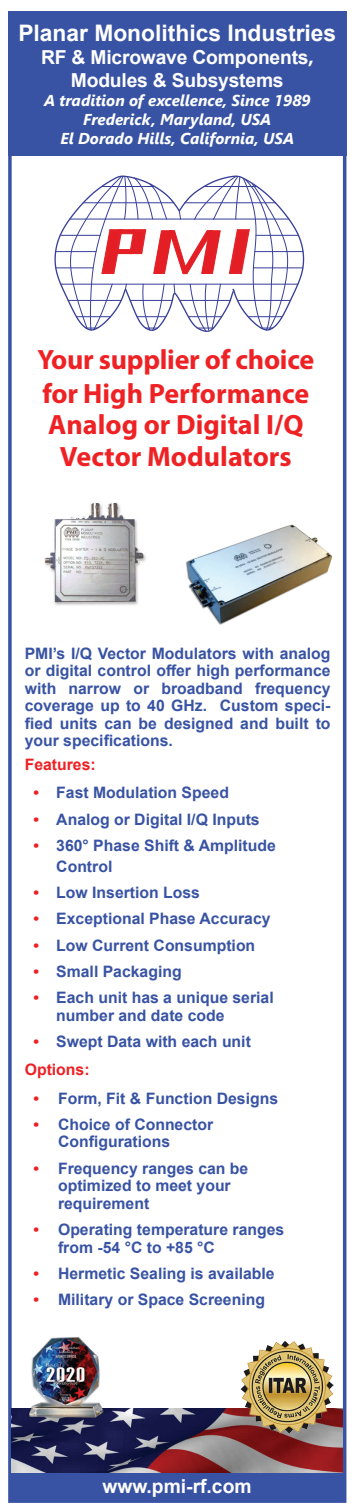
<style>
.page{position:relative;width:355px;height:1512px;background:#fff}
.page>*{position:absolute;margin:0;border:0;box-sizing:border-box;transform-origin:0 0}
.t1{font:700 28px/32.2px "Myriad Pro";color:#ee2224;text-align:center}
.t2{font:700 22.75px "Arial";color:#fff}
.t3{font:700 19.25px/23.1px "Arial";letter-spacing:-.01em;color:#fff;text-align:center}
.t4{font:700 15.75px/17.5px "Arial";color:#3853a3}
.t5{font:italic 700 15.75px/18.9px "Segoe UI";color:#fff;text-align:center}
.t6{font:700 15.75px "Arial";color:#ee1f23}
.s1{font-family:"Myriad Pro"}
.s2{color:#ee1f23}
</style>
<div class="page">
<div style="left:8px;top:13px;width:338px;height:1490px;border:4px solid #3853a3"></div>
<div style="left:10px;top:1434px;width:334px;height:67px;background:#3853a3"></div>
<svg style="left:54px;top:175px;width:250px;height:157px"></svg>
<div style="left:8px;top:11px;width:338px;height:145px;background:#3853a3"></div>
<img style="left:12px;top:1408px;width:330px;height:64px">
<img style="left:240px;top:1341px;width:92px;height:92px">
<img style="left:26px;top:1337px;width:79px;height:89px">
<img style="left:185px;top:524px;width:148px;height:100px">
<img style="left:44px;top:502px;width:102px;height:104px">
<h2 class="t2" style="left:18px;top:17px;width:319px">Planar Monolithics Industries</h2>
<p class="t3" style="left:41px;top:46px;width:273px">RF &amp; Microwave Components<span class="s1">,<br></span>Modules &amp; Subsystems</p>
<p class="t5" style="left:44px;top:89px;width:268px">A tradition of excellence, Since 1989<br>Frederick, Maryland, USA<br>El Dorado Hills, California, USA</p>
<h1 class="t1" style="left:37px;top:343px;width:278px">Your supplier of choice for High Performance<br>Analog or Digital I/Q<br>Vector Modulators</h1>
<p class="t4" style="left:25px;top:645px;width:307px;text-align:justify">PMI’s I/Q Vector Modulators with analog or digital control offer high performance with narrow or broadband frequency coverage up to 40 GHz. Custom speci&shy;fied units can be designed and built to your specifications.</p>
<p class="t6" style="left:25px;top:753px;width:72px">Features:</p>
<p class="t4" style="left:33px;top:784px;width:197px"><span class="s2">•</span> Fast Modulation Speed</p>
<p class="t4" style="left:33px;top:810px;width:227px"><span class="s2">•</span> Analog or Digital I/Q Inputs</p>
<p class="t4" style="left:56px;top:835px;width:221px;line-height:21px;text-indent:-23px"><span class="s2">•</span> 360° Phase Shift &amp; Amplitude<br>Control</p>
<p class="t4" style="left:33px;top:884px;width:168px"><span class="s2">•</span> Low Insertion Loss</p>
<p class="t4" style="left:33px;top:910px;width:238px"><span class="s2">•</span> Exceptional Phase Accuracy</p>
<p class="t4" style="left:33px;top:937px;width:223px"><span class="s2">•</span> Low Current Consumption</p>
<p class="t4" style="left:33px;top:963px;width:149px"><span class="s2">•</span> Small Packaging</p>
<p class="t4" style="left:56px;top:989px;width:219px;text-indent:-23px"><span class="s2">•</span> Each unit has a unique serial number and date code</p>
<p class="t4" style="left:25px;top:1028px;width:227px;line-height:28.2px;text-indent:9px"><span class="s2">•</span> Swept Data with each unit<br><span class="s2">Options:</span></p>
<p class="t4" style="left:33px;top:1090px;width:246px"><span class="s2">•</span> Form, Fit &amp; Function Designs</p>
<p class="t4" style="left:58px;top:1116px;width:156px;text-indent:-25px"><span class="s2">•</span> Choice of Connector<br>Configurations</p>
<p class="t4" style="left:58px;top:1160px;width:191px;text-indent:-25px"><span class="s2">•</span> Frequency ranges can be optimized to meet your requirement</p>
<p class="t4" style="left:58px;top:1221px;width:227px;text-indent:-25px"><span class="s2">•</span> Operating temperature ranges from -54 °C to +85 °C</p>
<p class="t4" style="left:33px;top:1265px;width:242px"><span class="s2">•</span> Hermetic Sealing is available</p>
<p class="t4" style="left:33px;top:1291px;width:233px"><span class="s2">•</span> Military or Space Screening</p>
<p class="t3" style="left:102px;top:1475px;width:151px">www.pmi-rf.com</p>
</div>
